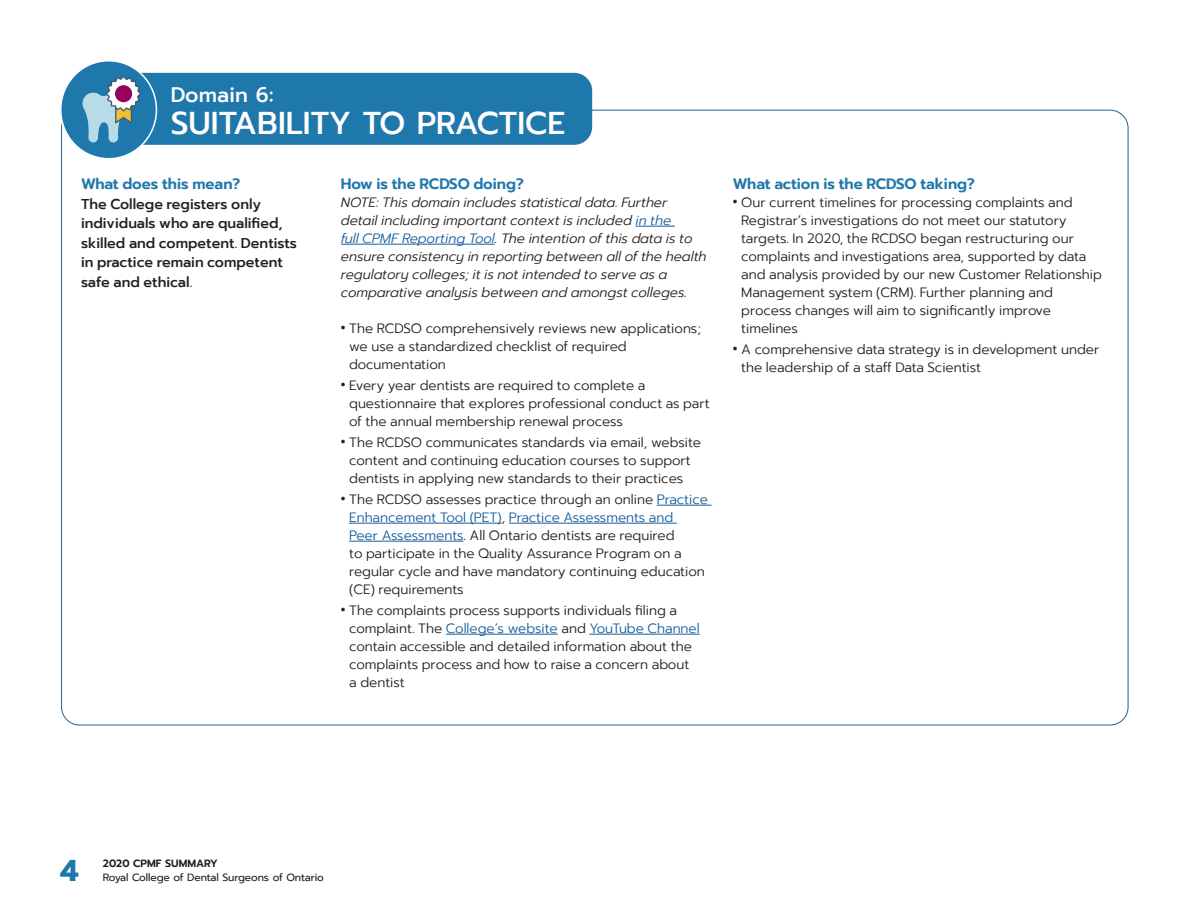
<style>
.page{position:relative;width:1188px;height:918px;background:#fff}
.page>*{position:absolute;margin:0;border:0;box-sizing:border-box;transform-origin:0 0}
.t1{font:500 31.5px "Prompt";color:#fff}
.t2{font:700 30px "Prompt";color:#1f78ab}
.t3{font:500 21px "Prompt";letter-spacing:.01em;color:#fff}
.t4{font:600 15px "Prompt";color:#1f78ab}
.t5{font:500 14.25px/19.5px "Prompt";color:#231f20}
.t6{font:300 13.5px/18px "Prompt";color:#231f20}
.t7{font:italic 300 13.5px/18px "Prompt";color:#231f20}
.t8{font:10.5px "Prompt";letter-spacing:-.01em;color:#231f20}
.t9{font:600 10.5px "Prompt";color:#231f20}
.s1{color:#175d9e}
.s2{font-weight:600;font-size:18px}
</style>
<div class="page">
<div style="left:119px;top:73px;width:473px;height:72px;background:#1f78ab;border-radius:18px"></div>
<hr style="left:635px;top:226px;width:40px;height:1px;background:#175d9e">
<hr style="left:341px;top:244px;width:154px;height:1px;background:#175d9e">
<hr style="left:657px;top:505px;width:55px;height:1px;background:#175d9e">
<hr style="left:349px;top:523px;width:153px;height:1px;background:#175d9e">
<hr style="left:509px;top:523px;width:168px;height:1px;background:#175d9e">
<hr style="left:349px;top:541px;width:114px;height:1px;background:#175d9e">
<hr style="left:446px;top:634px;width:112px;height:1px;background:#175d9e">
<hr style="left:589px;top:634px;width:111px;height:1px;background:#175d9e">
<div style="left:61px;top:61px;width:95px;height:98px;background:#1f78ab;border-radius:50%"></div>
<div style="left:60px;top:60px;width:97px;height:99px;border:2px solid #fff;border-radius:50%"></div>
<svg style="left:83px;top:76px;width:58px;height:66px"></svg>
<div style="left:114px;top:84px;width:19px;height:19px;background:#97015e;border-radius:50%"></div>
<div style="left:113px;top:84px;width:21px;height:20px;border:2px solid #fff;border-radius:50%"></div>
<h1 class="t3" style="left:171px;top:80px;width:104px">Domain 6:</h1>
<h1 class="t1" style="left:171px;top:100px;width:396px">SUITABILITY TO PRACTICE</h1>
<p class="t4" style="left:81px;top:173px;width:161px">What does this mean?</p>
<p class="t5" style="left:81px;top:194px;width:217px">The College registers only individuals who are qualified, skilled and competent. Dentists in practice remain competent safe and ethical.</p>
<p class="t4" style="left:341px;top:173px;width:185px">How is the RCDSO doing?</p>
<p class="t7" style="left:341px;top:193px;width:367px">NOTE: This domain includes statistical data. Further detail including important context is included <span class="s1">in the<br>full CPMF Reporting Tool</span>. The intention of this data is to ensure consistency in reporting between all of the health regulatory colleges; it is not intended to serve as a comparative analysis between and amongst colleges.</p>
<p class="t6" style="left:349px;top:319px;width:353px;text-indent:-8px"><span class="s2">•</span> The RCDSO comprehensively reviews new applications; we use a standardized checklist of required documentation</p>
<p class="t6" style="left:349px;top:376px;width:362px;text-indent:-8px"><span class="s2">•</span> Every year dentists are required to complete a questionnaire that explores professional conduct as part of the annual membership renewal process</p>
<p class="t6" style="left:349px;top:433px;width:353px;text-indent:-8px"><span class="s2">•</span> The RCDSO communicates standards via email, website content and continuing education courses to support dentists in applying new standards to their practices</p>
<p class="t6" style="left:349px;top:490px;width:360px;text-indent:-8px"><span class="s2">•</span> The RCDSO assesses practice through an online <span class="s1">Practice Enhancement Tool (PET)</span>, <span class="s1">Practice Assessments and<br>Peer Assessments</span>. All Ontario dentists are required<br>to participate in the Quality Assurance Program on a regular cycle and have mandatory continuing education (CE) requirements</p>
<p class="t6" style="left:349px;top:601px;width:352px;text-indent:-8px"><span class="s2">•</span> The complaints process supports individuals filing a complaint. The <span class="s1">College’s website</span> and <span class="s1">YouTube Channel </span>contain accessible and detailed information about the complaints process and how to raise a concern about a dentist</p>
<p class="t4" style="left:733px;top:173px;width:244px">What action is the RCDSO taking?</p>
<p class="t6" style="left:741px;top:193px;width:362px;text-indent:-8px"><span class="s2">•</span> Our current timelines for processing complaints and Registrar’s investigations do not meet our statutory targets. In 2020, the RCDSO began restructuring our complaints and investigations area, supported by data and analysis provided by our new Customer Relationship Management system (CRM). Further planning and process changes will aim to significantly improve timelines</p>
<p class="t6" style="left:741px;top:340px;width:360px;text-indent:-8px"><span class="s2">•</span> A comprehensive data strategy is in development under the leadership of a staff Data Scientist</p>
<h2 class="t2" style="left:60px;top:847px;width:20px">4</h2>
<p class="t9" style="left:103px;top:856px;width:116px">2020 CPMF SUMMARY</p>
<p class="t8" style="left:103px;top:870px;width:223px">Royal College of Dental Surgeons of Ontario</p>
</div>
